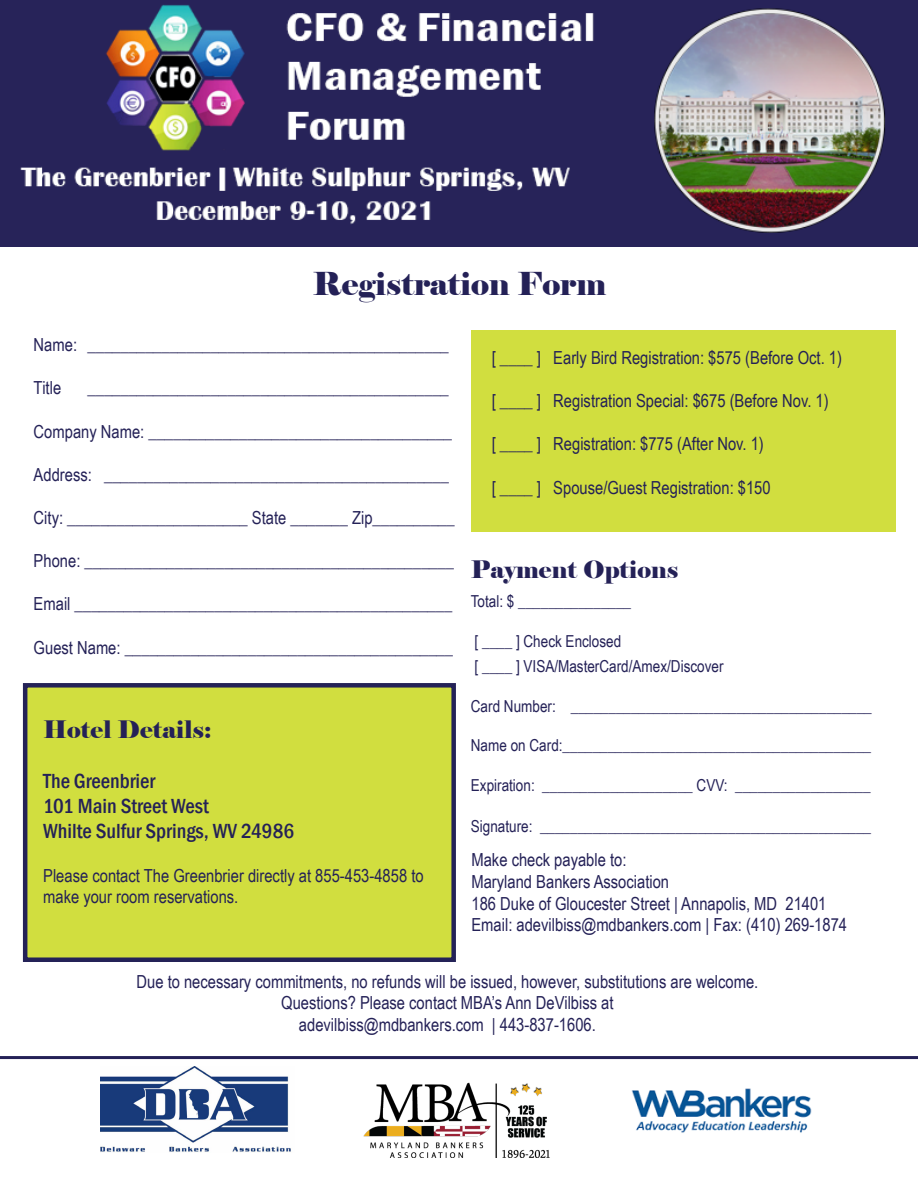
<style>
.page{position:relative;width:918px;height:1188px;background:#fff}
.page>*{position:absolute;margin:0;border:0;box-sizing:border-box;transform-origin:0 0}
.t1{font:31.5px "Elephant";color:#242157}
.t2{font:24px "Elephant";color:#242157}
.t3{font:500 condensed 21px "Franklin Gothic";color:#242157}
.t4{font:18px/21.6px "Arial Narrow";color:#242157}
.t5{font:16.5px "Arial Narrow";color:#242157}
</style>
<div class="page">
<img style="left:363px;top:1082px;width:187px;height:76px">
<img style="left:100px;top:1067px;width:191px;height:85px">
<img style="left:631px;top:1088px;width:181px;height:45px">
<hr style="left:0;top:1056px;width:918px;height:3px;background:#242157">
<div style="left:471px;top:330px;width:425px;height:202px;background:#d1de3f"></div>
<img style="left:0;top:0;width:918px;height:247px">
<div style="left:23px;top:683px;width:433px;height:279px;background:#d1de3f;border:4px solid #242257"></div>
<p class="t1" style="left:313px;top:264px;width:295px">Registration Form</p>
<p class="t4" style="left:34px;top:333px;width:417px">Name: ____________________________________________</p>
<p class="t4" style="left:34px;top:377px;width:29px">Title</p>
<p class="t4" style="left:88px;top:377px;width:363px">____________________________________________</p>
<p class="t4" style="left:34px;top:420px;width:420px">Company Name: _____________________________________</p>
<p class="t4" style="left:34px;top:463px;width:417px">Address: __________________________________________</p>
<p class="t4" style="left:34px;top:506px;width:423px">City: ______________________ State _______ Zip__________</p>
<p class="t4" style="left:34px;top:549px;width:422px">Phone: _____________________________________________</p>
<p class="t4" style="left:34px;top:593px;width:420px">Email ______________________________________________</p>
<p class="t4" style="left:34px;top:636px;width:421px">Guest Name: ________________________________________</p>
<p class="t4" style="left:492px;top:346px;width:352px">[ ____ ] Early Bird Registration: $575 (Before Oct. 1)</p>
<p class="t4" style="left:492px;top:389px;width:338px">[ ____ ] Registration Special: $675 (Before Nov. 1)</p>
<p class="t4" style="left:492px;top:433px;width:274px">[ ____ ] Registration: $775 (After Nov. 1)</p>
<p class="t4" style="left:492px;top:476px;width:280px">[ ____ ] Spouse/Guest Registration: $150</p>
<p class="t2" style="left:471px;top:555px;width:209px">Payment Options</p>
<p class="t5" style="left:471px;top:589px;width:162px">Total: $ _______________</p>
<p class="t5" style="left:475px;top:629px;width:148px">[ ____ ] Check Enclosed</p>
<p class="t5" style="left:475px;top:654px;width:250px">[ ____ ] VISA/MasterCard/Amex/Discover</p>
<p class="t5" style="left:471px;top:694px;width:402px">Card Number: ________________________________________</p>
<p class="t5" style="left:471px;top:733px;width:402px">Name on Card:_________________________________________</p>
<p class="t5" style="left:471px;top:773px;width:401px">Expiration: ____________________ CVV: __________________</p>
<p class="t5" style="left:471px;top:814px;width:402px">Signature: ____________________________________________</p>
<p class="t4" style="left:471px;top:848px;width:157px">Make check payable to:</p>
<p class="t4" style="left:471px;top:870px;width:199px">Maryland Bankers Association</p>
<p class="t4" style="left:471px;top:892px;width:357px">186 Duke of Gloucester Street | Annapolis, MD 21401</p>
<p class="t4" style="left:471px;top:913px;width:377px">Email: adevilbiss@mdbankers.com | Fax: (410) 269-1874</p>
<p class="t4" style="left:136px;top:970px;width:623px">Due to necessary commitments, no refunds will be issued, however, substitutions are welcome.</p>
<p class="t4" style="left:281px;top:992px;width:334px">Questions? Please contact MBA’s Ann DeVilbiss at</p>
<p class="t4" style="left:299px;top:1013px;width:298px">adevilbiss@mdbankers.com | 443-837-1606.</p>
<p class="t2" style="left:43px;top:714px;width:170px">Hotel Details:</p>
<p class="t3" style="left:43px;top:767px;width:113px">The Greenbrier</p>
<p class="t3" style="left:43px;top:792px;width:167px">101 Main Street West</p>
<p class="t3" style="left:43px;top:818px;width:252px">Whilte Sulfur Springs, WV 24986</p>
<p class="t4" style="left:43px;top:864px;width:382px">Please contact The Greenbrier directly at 855-453-4858 to make your room reservations.</p>
</div>
